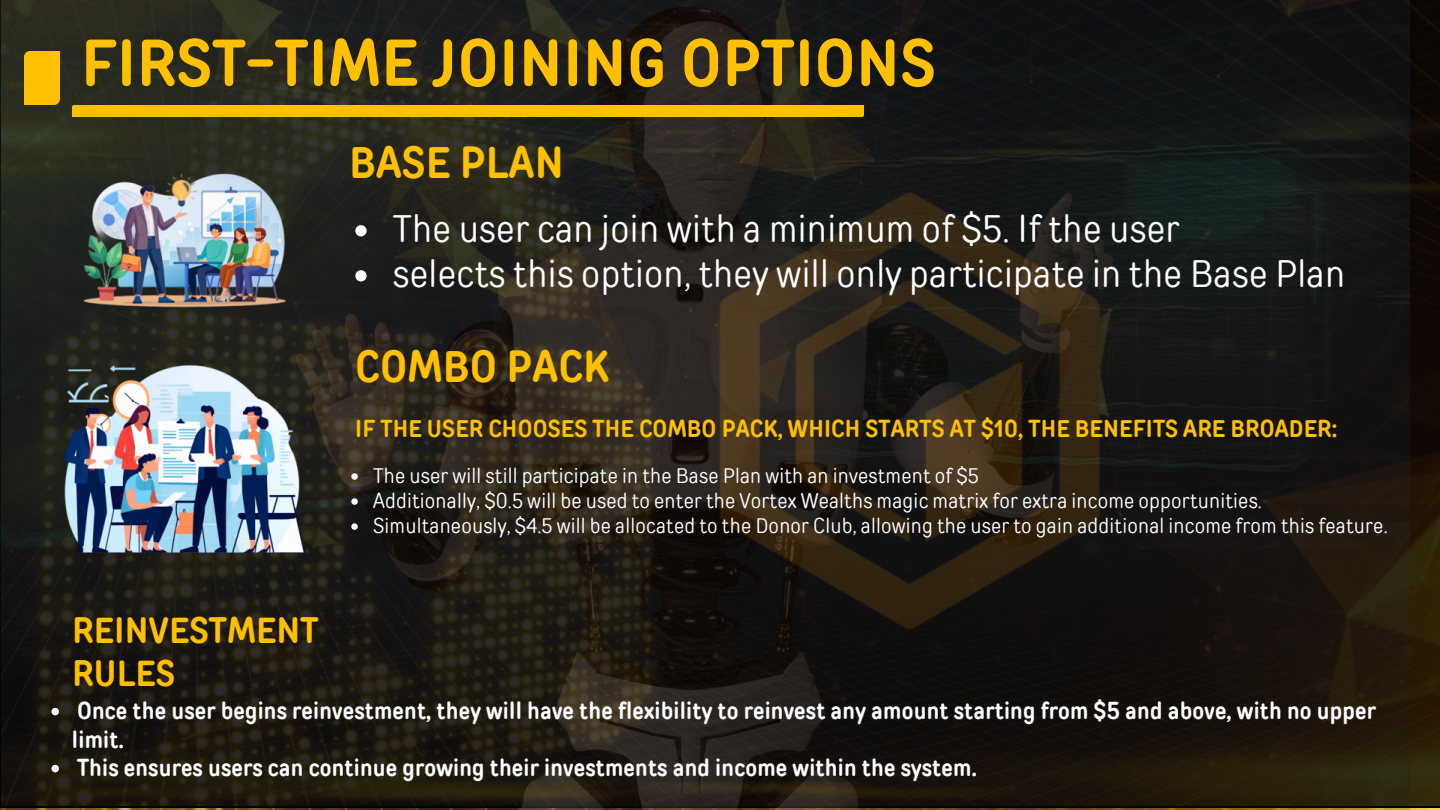
<style>
.page{position:relative;width:1440px;height:810px;background:#fff}
.page>*{position:absolute;margin:0;border:0;box-sizing:border-box;transform-origin:0 0}
.t1{font:700 66px "TT Rounds Condensed";letter-spacing:.01em;color:#ffc000}
.t2{font:700 44px "TT Rounds Condensed";letter-spacing:.01em;color:#ffc000}
.t3{font:38.2px "TT Rounds Condensed";letter-spacing:.01em;color:#fff}
.t4{font:700 36px/42.8px "TT Rounds Condensed";letter-spacing:.01em;color:#ffc000}
.t5{font:700 24px/28.5px "TT Rounds Condensed";letter-spacing:.01em;color:#fff}
.t6{font:700 24px "TT Rounds Condensed";letter-spacing:.01em;color:#ffc000}
.t7{font:21px "TT Rounds Condensed";letter-spacing:.01em;color:#fff}
</style>
<div class="page">
<svg style="left:1410px;top:0;width:30px;height:808px;background:#1b1105"></svg>
<img style="left:0;top:0;width:1410px;height:810px">
<img style="left:72px;top:165px;width:225px;height:150px">
<img style="left:42px;top:327px;width:270px;height:270px">
<svg style="left:355px;top:225px;width:12px;height:11px"></svg>
<svg style="left:355px;top:270px;width:12px;height:11px"></svg>
<svg style="left:351px;top:473px;width:7px;height:7px"></svg>
<svg style="left:351px;top:498px;width:7px;height:7px"></svg>
<svg style="left:351px;top:523px;width:7px;height:7px"></svg>
<svg style="left:51px;top:708px;width:8px;height:7px"></svg>
<svg style="left:51px;top:765px;width:8px;height:7px"></svg>
<div style="left:24px;top:51px;width:36px;height:54px;background:#ffc000"></div>
<div style="left:72px;top:105px;width:792px;height:12px;background:#ffc000"></div>
<p class="t1" style="left:81px;top:23px;width:856px">FIRST-TIME JOINING OPTIONS</p>
<h1 class="t2" style="left:349px;top:137px;width:216px">BASE PLAN</h1>
<h2 class="t3" style="left:393px;top:205px;width:789px">The user can join with a minimum of $5. If the user</h2>
<p class="t3" style="left:393px;top:250px;width:954px">selects this option, they will only participate in the Base Plan</p>
<p class="t2" style="left:355px;top:340px;width:255px">COMBO PACK</p>
<p class="t6" style="left:355px;top:414px;width:984px">IF THE USER CHOOSES THE COMBO PACK, WHICH STARTS AT $10, THE BENEFITS ARE BROADER:</p>
<p class="t7" style="left:373px;top:463px;width:607px">The user will still participate in the Base Plan with an investment of $5</p>
<h2 class="t7" style="left:373px;top:488px;width:890px">Additionally, $0.5 will be used to enter the Vortex Wealths magic matrix for extra income opportunities.</h2>
<h5 class="t7" style="left:373px;top:513px;width:1016px">Simultaneously, $4.5 will be allocated to the Donor Club, allowing the user to gain additional income from this feature.</h5>
<h3 class="t4" style="left:72px;top:609px;width:248px">REINVESTMENT<br>RULES</h3>
<p class="t5" style="left:72px;top:696px;width:1305px">Once the user begins reinvestment, they will have the flexibility to reinvest any amount starting from $5 and above, with no upper limit.</p>
<p class="t5" style="left:77px;top:753px;width:901px">This ensures users can continue growing their investments and income within the system.</p>
</div>
